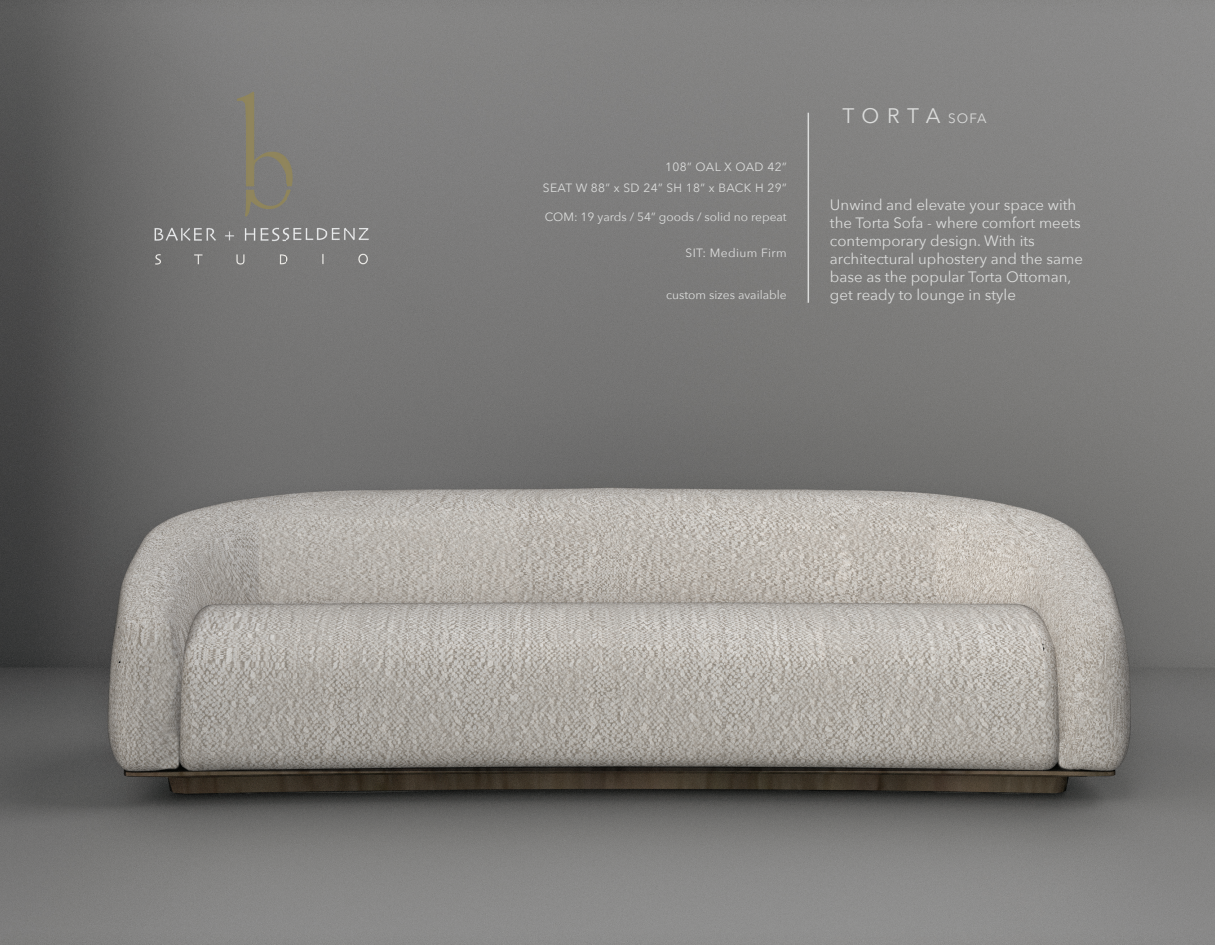
<style>
.page{position:relative;width:1215px;height:945px;background:#fff}
.page>*{position:absolute;margin:0;border:0;box-sizing:border-box;transform-origin:0 0}
.t1{font:21px "Avenir Next";letter-spacing:.35em;color:#dbdcdb}
.t2{font:15px/18px "Avenir Next";color:#dbdcdb}
.t3{font:12px "Avenir Next";color:#dbdcdb}
.t4{font:12px/21px "Avenir Next";letter-spacing:.03em;color:#dbdcdb;text-align:right}
.t5{font:12px "Avenir Next";letter-spacing:.03em;color:#ddd}
.s1{font-size:13.5px}
</style>
<div class="page">
<img style="left:0;top:0;width:1215px;height:945px">
<hr style="left:808px;top:113px;width:1px;height:190px;background:#dbdcdb">
<img style="left:153px;top:89px;width:223px;height:190px">
<p class="t4" style="left:543px;top:156px;width:245px">108” OAL X OAD 42”<br>SEAT W 88” x SD 24” SH 18” x BACK H 29”</p>
<p class="t3" style="left:545px;top:207px;width:243px">COM: 19 yards / 54” goods / solid no repeat</p>
<p class="t5" style="left:686px;top:242px;width:103px">SIT: Medium Firm</p>
<p class="t3" style="left:666px;top:284px;width:122px">custom sizes available</p>
<h1 class="t1" style="left:842px;top:98px;width:146px">TORTA <span class="s1">SOFA</span></h1>
<p class="t2" style="left:830px;top:195px;width:255px">Unwind and elevate your space with the Torta Sofa - where comfort meets contemporary design. With its architectural uphostery and the same base as the popular Torta Ottoman, get ready to lounge in style</p>
</div>
